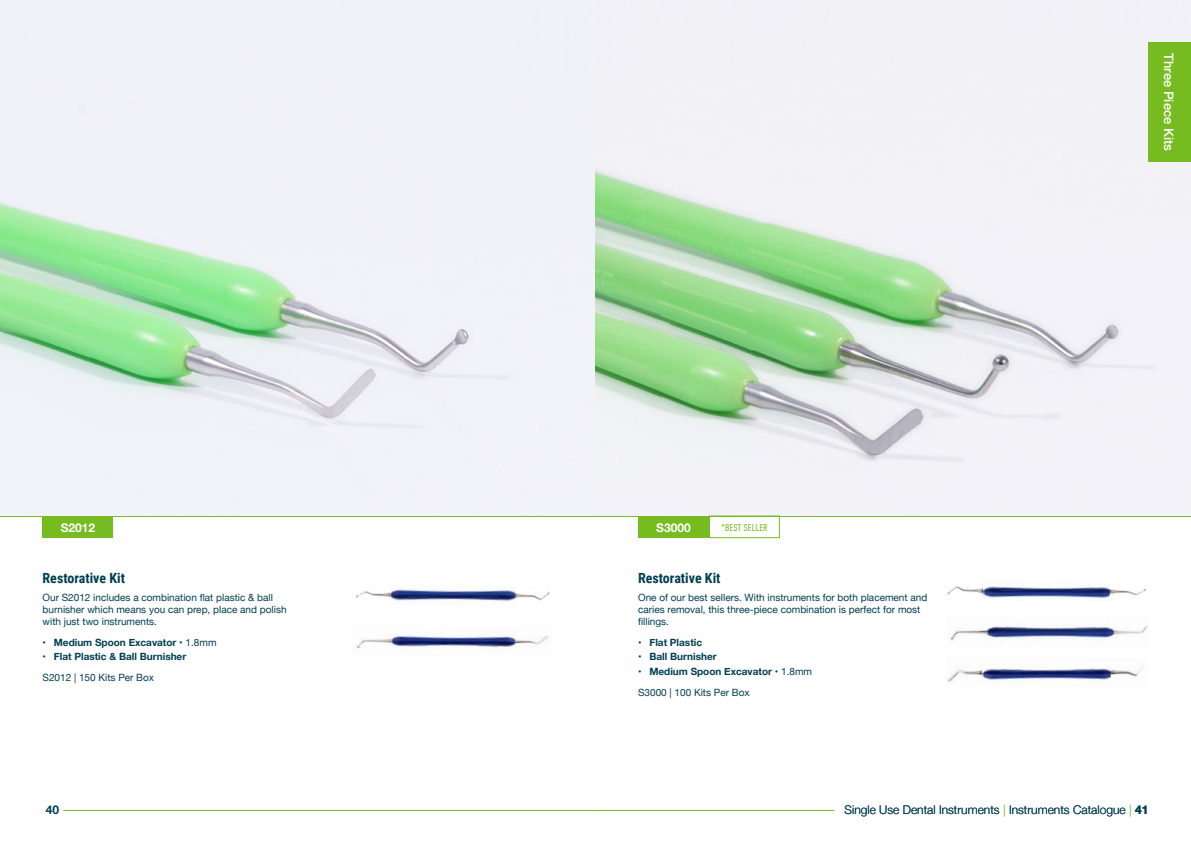
<style>
.page{position:relative;width:1191px;height:842px;background:#fff}
.page>*{position:absolute;margin:0;border:0;box-sizing:border-box;transform-origin:0 0}
.t1{font:700 14px "Roboto Condensed";color:#003e51}
.t2{font:500 13px "Helvetica Neue";color:#fff}
.t3{font:300 12px "Helvetica Neue";color:#003e51}
.t4{font:700 12px "Helvetica Neue";color:#fff}
.t5{font:700 12px "Helvetica Neue";color:#003e51}
.t6{font:10px/12px "Helvetica Neue";color:#003e51}
.t7{font:700 10px "Helvetica Neue";color:#003e51}
.t8{font:300 10px "DIN Condensed";color:#76bc21}
.s1{font-weight:400}
.s2{font-weight:700}
.s3{font-weight:100;color:#76bc21}
</style>
<div class="page">
<hr style="left:0;top:515px;width:1191px;height:2px;background:#76bc21">
<img style="left:0;top:0;width:595px;height:515px">
<img style="left:356px;top:591px;width:194px;height:10px">
<img style="left:392px;top:589px;width:124px;height:12px">
<img style="left:356px;top:635px;width:193px;height:14px">
<svg style="left:595px;top:0;width:596px;height:515px;fill:#f2f1f6"></svg>
<img style="left:947px;top:666px;width:196px;height:16px">
<img style="left:981px;top:666px;width:130px;height:16px">
<img style="left:950px;top:625px;width:198px;height:16px">
<img style="left:947px;top:586px;width:199px;height:11px">
<img style="left:982px;top:586px;width:127px;height:13px">
<div style="left:1148px;top:43px;width:43px;height:119px;background:#76bc21"></div>
<div style="left:638px;top:516px;width:71px;height:22px;background:#76bc21"></div>
<div style="left:709px;top:515px;width:71px;height:23px;border:1px solid #76bc21"></div>
<div style="left:43px;top:516px;width:70px;height:22px;background:#76bc21"></div>
<hr style="left:595px;top:810px;width:239px;height:1px;background:#76bc21">
<hr style="left:63px;top:810px;width:532px;height:1px;background:#76bc21">
<h2 class="t2" style="left:1179px;top:53px;width:99px;rotate:90deg">Three Piece Kits</h2>
<p class="t4" style="left:61px;top:518px;width:36px">S2012</p>
<p class="t4" style="left:656px;top:518px;width:36px">S3000</p>
<p class="t8" style="left:721px;top:522px;width:48px">*BEST SELLER</p>
<h1 class="t1" style="left:43px;top:568px;width:84px">Restorative Kit</h1>
<p class="t6" style="left:43px;top:592px;width:245px">Our S2012 includes a combination flat plastic &amp; ball burnisher which means you can prep, place and polish with just two instruments.</p>
<p class="t7" style="left:43px;top:634px;width:175px">• Medium Spoon Excavator <span class="s1">• 1.8mm</span></p>
<p class="t7" style="left:43px;top:649px;width:145px">• Flat Plastic &amp; Ball Burnisher</p>
<p class="t6" style="left:43px;top:672px;width:113px">S2012 | 150 Kits Per Box</p>
<h1 class="t1" style="left:638px;top:568px;width:84px">Restorative Kit</h1>
<p class="t6" style="left:638px;top:592px;width:291px">One of our best sellers. With instruments for both placement and caries removal, this three-piece combination is perfect for most fillings.</p>
<p class="t7" style="left:638px;top:634px;width:66px">• Flat Plastic</p>
<p class="t7" style="left:638px;top:649px;width:80px">• Ball Burnisher</p>
<p class="t6" style="left:638px;top:662px;width:175px;line-height:20.8px"><span class="s2">• Medium Spoon Excavator</span> • 1.8mm<br>S3000 | 100 Kits Per Box</p>
<p class="t5" style="left:46px;top:800px;width:15px">40</p>
<p class="t3" style="left:844px;top:800px;width:305px">Single Use Dental Instruments <span class="s3">|</span> Instruments Catalogue <span class="s3">|</span> <span class="s2">41</span></p>
</div>
